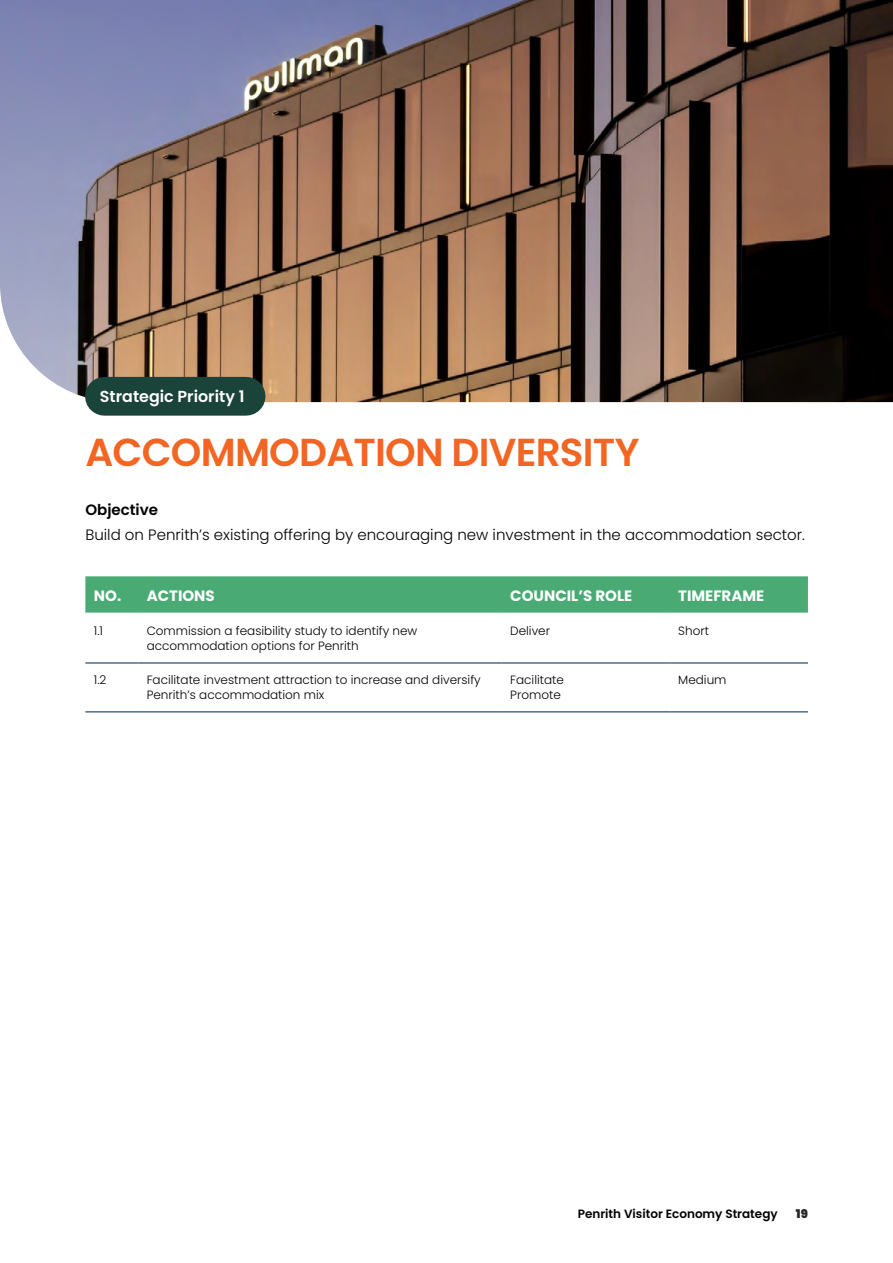
<style>
.page{position:relative;width:893px;height:1263px;background:#fff}
.page>*{position:absolute;margin:0;border:0;box-sizing:border-box;transform-origin:0 0}
.Body_8pt{font:600 39px "Poppins";letter-spacing:-.02em;color:#f26522}
.t1{font:600 15.9px "Poppins";color:#fff}
.Body_8pt-2{font:300 15px "Poppins";color:#000}
.Table_Header{font:700 15px "Poppins";color:#fff}
.Body_8pt-3{font:600 15px "Poppins";color:#000}
.Body_8pt-4{font:300 12px/15px "Poppins";color:#000}
.t2{font:600 12px "Poppins";color:#000}
.t3{font:900 12px "Poppins";color:#292829}
</style>
<div class="page">
<img style="left:0;top:0;width:893px;height:402px">
<div style="left:85px;top:576px;width:723px;height:37px;background:#49aa74"></div>
<hr style="left:85px;top:662px;width:53px;height:2px;background:#4c6d84">
<hr style="left:138px;top:662px;width:364px;height:2px;background:#4c6d84">
<hr style="left:502px;top:662px;width:168px;height:2px;background:#4c6d84">
<hr style="left:670px;top:662px;width:138px;height:2px;background:#4c6d84">
<hr style="left:85px;top:711px;width:53px;height:2px;background:#4c6d84">
<hr style="left:138px;top:711px;width:364px;height:2px;background:#4c6d84">
<hr style="left:502px;top:711px;width:168px;height:2px;background:#4c6d84">
<hr style="left:670px;top:711px;width:138px;height:2px;background:#4c6d84">
<div style="left:104px;top:377px;width:142px;height:39px;background:#1a4339"></div>
<p class="t1" style="left:100px;top:387px;width:146px">Strategic Priority 1</p>
<p class="Body_8pt" style="left:85px;top:430px;width:555px">ACCOMMODATION DIVERSITY</p>
<p class="Body_8pt-3" style="left:85px;top:501px;width:74px">Objective</p>
<p class="Body_8pt-2" style="left:85px;top:526px;width:721px">Build on Penrith’s existing offering by encouraging new investment in the accommodation sector.</p>
<p class="Table_Header" style="left:94px;top:587px;width:29px">NO.</p>
<p class="Table_Header" style="left:147px;top:587px;width:70px">ACTIONS</p>
<p class="Table_Header" style="left:510px;top:587px;width:124px">COUNCIL’S ROLE</p>
<p class="Table_Header" style="left:678px;top:587px;width:88px">TIMEFRAME</p>
<p class="Body_8pt-4" style="left:94px;top:623px;width:11px">1.1</p>
<p class="Body_8pt-4" style="left:147px;top:623px;width:272px">Commission a feasibility study to identify new accommodation options for Penrith</p>
<p class="Body_8pt-4" style="left:510px;top:623px;width:41px">Deliver</p>
<p class="Body_8pt-4" style="left:678px;top:623px;width:32px">Short</p>
<p class="Body_8pt-4" style="left:94px;top:672px;width:14px">1.2</p>
<p class="Body_8pt-4" style="left:147px;top:672px;width:336px">Facilitate investment attraction to increase and diversify<br>Penrith’s accommodation mix</p>
<p class="Body_8pt-4" style="left:510px;top:672px;width:55px">Facilitate<br>Promote</p>
<p class="Body_8pt-4" style="left:678px;top:672px;width:50px">Medium</p>
<p class="t2" style="left:578px;top:1207px;width:201px">Penrith Visitor Economy Strategy</p>
<p class="t3" style="left:796px;top:1207px;width:13px">19</p>
</div>
